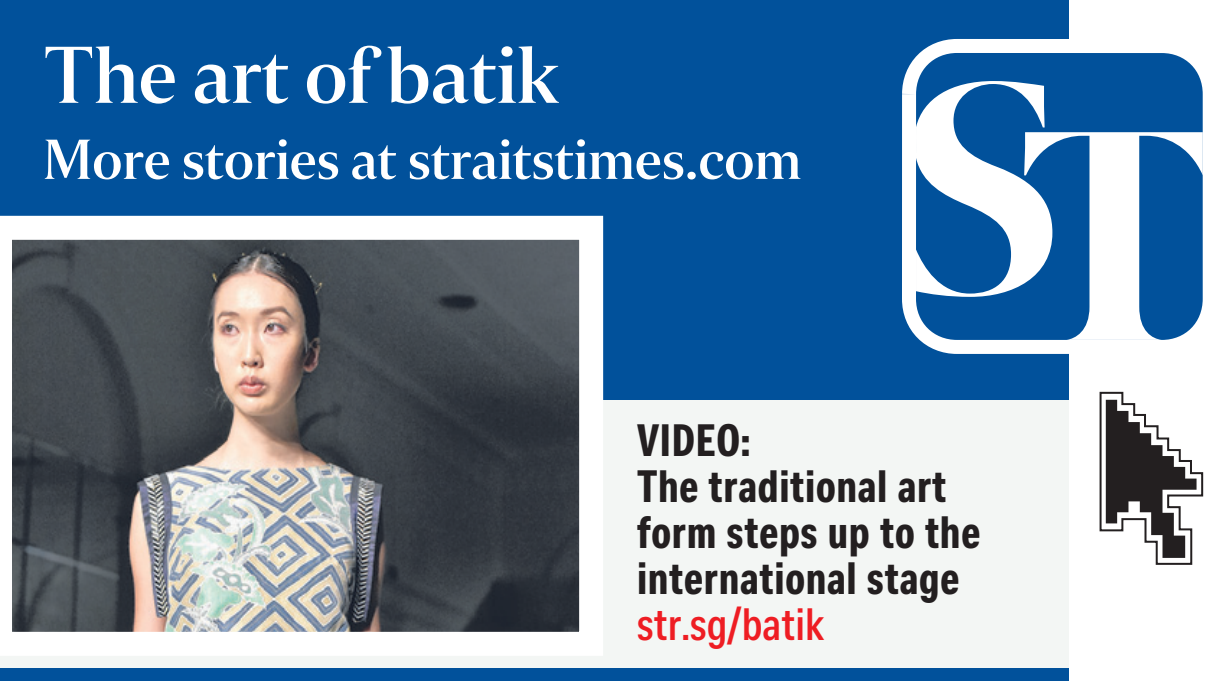
<style>
.page{position:relative;width:1205px;height:681px;background:#fff}
.page>*{position:absolute;margin:0;border:0;box-sizing:border-box;transform-origin:0 0}
.t1{font:80px "Selane ST Thirty";color:#fff}
.t2{font:56px "Selane ST Thirty";color:#fff}
.t3{font:44px/46px "Curator Head Cond ST Bold";color:#231f20}
.t4{font:700 44px "Curator Head Cond ST Semi";color:#ee1d23}
</style>
<div class="page">
<div style="left:0;top:0;width:1068px;height:680px;background:#01519b"></div>
<div style="left:0;top:399px;width:1068px;height:268px;background:#f3f6f4"></div>
<svg style="left:0;top:216px;width:603px;height:439px;background:#797b7e"></svg>
<svg style="left:1099px;top:391px;width:104px;height:174px"></svg>
<svg style="left:902px;top:25px;width:301px;height:343px"></svg>
<div style="left:915px;top:53px;width:287px;height:287px;background:#01519b"></div>
<svg style="left:915px;top:81px;width:137px;height:216px"></svg>
<svg style="left:1023px;top:132px;width:179px;height:208px;fill:#01519b"></svg>
<h1 class="t1" style="left:43px;top:29px;width:516px">The art of batik</h1>
<p class="t2" style="left:43px;top:127px;width:759px">More stories at straitstimes.com</p>
<p class="t3" style="left:636px;top:418px;width:345px">VIDEO:<br>The traditional art form steps up to the international stage</p>
<p class="t4" style="left:636px;top:600px;width:189px">str.sg/batik</p>
</div>
